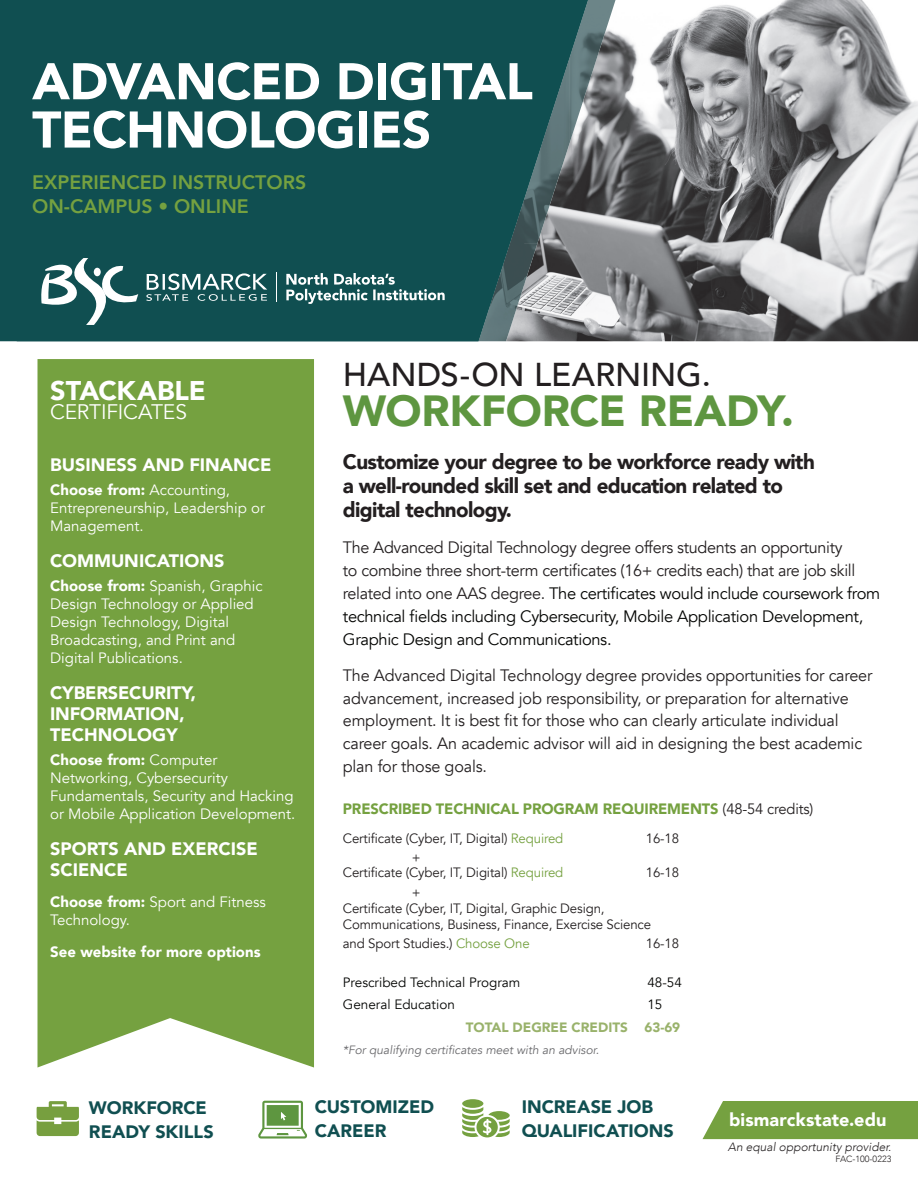
<style>
.page{position:relative;width:918px;height:1188px;background:#fff}
.page>*{position:absolute;margin:0;border:0;box-sizing:border-box;transform-origin:0 0}
.t1{font:900 51px/48.3px "Avenir";letter-spacing:-.01em;color:#fff}
.t2{font:900 43.5px "Avenir";letter-spacing:-.005em;color:#5e9640}
.t3{font:500 33px "Avenir";letter-spacing:-.005em;color:#231f20}
.t4{font:900 27px "Avenir";letter-spacing:-.01em;color:#fff}
.t5{font:900 21px/24px "Avenir";letter-spacing:-.03em;color:#231f20}
.t6{font:21px "Avenir";letter-spacing:-.01em;color:#fff}
.t7{font:800 19.5px/23.4px "Avenir";color:#75a140}
.t8{font:900 18px/21px "Avenir";color:#fff}
.t9{font:900 18px/24px "Avenir";color:#104f51}
.t10{font:16.5px/22.8px "Avenir";letter-spacing:-.02em;color:#231f20}
.t11{font:15px/18px "Avenir";color:#fff}
.t12{font:900 15px "Avenir";letter-spacing:-.01em;color:#75a140}
.t13{font:900 15px "Avenir";color:#fff}
.t14{font:13.5px/16.2px "Avenir";letter-spacing:-.01em;color:#231f20}
.t15{font:13.5px "Avenir";color:#040503}
.t16{font:900 13.5px "Avenir";color:#99b26b}
.t17{font:italic 12px "Avenir";color:#69696c}
.t18{font:italic 300 12px "Avenir";color:#231f20}
.t19{font:300 9px "Avenir";color:#231f20}
.s1{font-weight:900}
.s2{color:#040503}
.s3{font-weight:400;color:#231f20}
.s4{color:#75a140}
</style>
<div class="page">
<div style="left:38px;top:359px;width:276px;height:709px;background:#75a140"></div>
<img style="left:588px;top:0;width:330px;height:341px">
<img style="left:588px;top:0;width:28px;height:143px">
<svg style="left:5px;top:0;width:583px;height:341px;background:#1a5456"></svg>
<svg style="left:286px;top:273px;width:159px;height:31px;background:#4c7b7d"></svg>
<svg style="left:41px;top:258px;width:97px;height:67px"></svg>
<svg style="left:146px;top:273px;width:121px;height:28px;background:#507e7f"></svg>
<hr style="left:276px;top:272px;width:1px;height:30px;background:#fff">
<svg style="left:258px;top:1101px;width:49px;height:38px"></svg>
<svg style="left:462px;top:1099px;width:48px;height:38px"></svg>
<svg style="left:37px;top:1101px;width:42px;height:35px"></svg>
<div style="left:703px;top:1101px;width:215px;height:38px;background:#75a140"></div>
<h1 class="t1" style="left:32px;top:56px;width:502px">ADVANCED DIGITAL<br>TECHNOLOGIES</h1>
<p class="t7" style="left:32px;top:171px;width:276px">EXPERIENCED INSTRUCTORS<br>ON-CAMPUS • ONLINE</p>
<h3 class="t4" style="left:50px;top:367px;width:157px">STACKABLE</h3>
<p class="t6" style="left:50px;top:400px;width:138px">CERTIFICATES</p>
<p class="t8" style="left:50px;top:453px;width:223px">BUSINESS AND FINANCE</p>
<p class="t11" style="left:50px;top:481px;width:216px"><span class="s1">Choose from:</span> Accounting,<br>Entrepreneurship, Leadership or<br>Management.</p>
<p class="t8" style="left:50px;top:549px;width:176px">COMMUNICATIONS</p>
<p class="t11" style="left:50px;top:577px;width:214px"><span class="s1">Choose from:</span> Spanish, Graphic<br>Design Technology or Applied<br>Design Technology, Digital<br>Broadcasting, and Print and<br>Digital Publications.</p>
<p class="t8" style="left:50px;top:681px;width:147px">CYBERSECURITY,<br>INFORMATION,<br>TECHNOLOGY</p>
<p class="t11" style="left:50px;top:751px;width:247px"><span class="s1">Choose from:</span> Computer<br>Networking, Cybersecurity<br>Fundamentals, Security and Hacking or Mobile Application Development.</p>
<p class="t8" style="left:50px;top:837px;width:209px">SPORTS AND EXERCISE<br>SCIENCE</p>
<p class="t11" style="left:50px;top:893px;width:217px"><span class="s1">Choose from:</span> Sport and Fitness<br>Technology.</p>
<p class="t13" style="left:50px;top:938px;width:212px">See website for more options</p>
<p class="t9" style="left:89px;top:1095px;width:126px">WORKFORCE<br>READY SKILLS</p>
<h3 class="t3" style="left:343px;top:346px;width:369px">HANDS-ON LEARNING.</h3>
<h2 class="t2" style="left:343px;top:374px;width:453px">WORKFORCE READY.</h2>
<p class="t5" style="left:343px;top:449px;width:474px">Customize your degree to be workforce ready with a well-rounded skill set and education related to digital technology.</p>
<p class="t10" style="left:343px;top:537px;width:539px">The Advanced Digital Technology degree offers students an opportunity<br>to combine three short-term certificates (16+ credits each) that are job skill related into one AAS degree. <span class="s2">The certificates would include coursework from technical fields including Cybersecurity, Mobile Application Development, Graphic Design and Communications.</span></p>
<p class="t10" style="left:343px;top:664px;width:531px">The Advanced Digital Technology degree provides opportunities for career advancement, increased job responsibility, or preparation for alternative employment. It is best fit for those who can clearly articulate individual career goals. An academic advisor will aid in designing the best academic plan for those goals.</p>
<p class="t12" style="left:343px;top:796px;width:472px">PRESCRIBED TECHNICAL PROGRAM REQUIREMENTS <span class="s3">(48-54 credits)</span></p>
<p class="t14" style="left:343px;top:830px;width:222px">Certificate (Cyber, IT, Digital) <span class="s4">Required</span></p>
<p class="t14" style="left:646px;top:830px;width:35px">16-18</p>
<p class="t14" style="left:343px;top:850px;width:222px;line-height:15px;text-indent:69px">+<br>Certificate (Cyber, IT, Digital) <span class="s4">Required</span></p>
<p class="t14" style="left:646px;top:865px;width:35px">16-18</p>
<p class="t14" style="left:343px;top:884px;width:310px;text-indent:69px">+<br>Certificate (Cyber, IT, Digital, Graphic Design,<br>Communications, Business, Finance, Exercise Science</p>
<p class="t14" style="left:343px;top:936px;width:188px">and Sport Studies.) <span class="s4">Choose One</span></p>
<p class="t14" style="left:646px;top:936px;width:35px">16-18</p>
<p class="t15" style="left:343px;top:974px;width:179px">Prescribed Technical Program</p>
<p class="t15" style="left:647px;top:974px;width:36px">48-54</p>
<p class="t15" style="left:343px;top:996px;width:114px">General Education</p>
<p class="t15" style="left:647px;top:996px;width:17px">15</p>
<p class="t16" style="left:466px;top:1015px;width:216px">TOTAL DEGREE CREDITS 63-69</p>
<p class="t17" style="left:343px;top:1043px;width:258px">*For qualifying certificates meet with an advisor.</p>
<p class="t9" style="left:315px;top:1094px;width:121px">CUSTOMIZED<br>CAREER</p>
<p class="t9" style="left:522px;top:1094px;width:154px">INCREASE JOB<br>QUALIFICATIONS</p>
<p class="t8" style="left:729px;top:1109px;width:159px">bismarckstate.edu</p>
<p class="t18" style="left:728px;top:1140px;width:165px">An equal opportunity provider.</p>
<p class="t19" style="left:836px;top:1153px;width:57px">FAC-100-0223</p>
</div>
